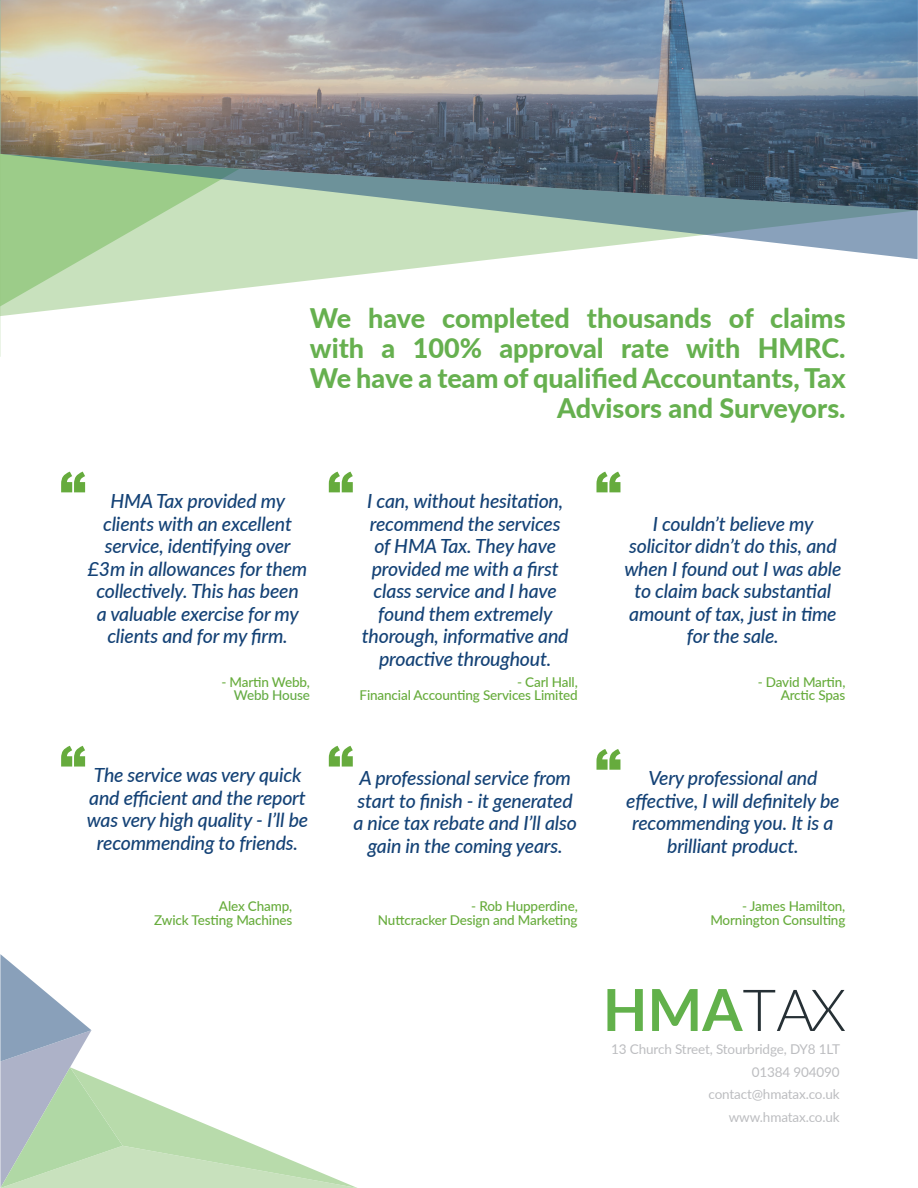
<style>
.page{position:relative;width:918px;height:1188px;background:#fff}
.page>*{position:absolute;margin:0;border:0;box-sizing:border-box;transform-origin:0 0}
.t1{font:700 58.05px "Lato";color:#62b14b}
.t2{font:800 27px/30px "Lato";color:#66b04f;text-align:right}
.Quote{font:italic 500 19.5px/22.5px "Lato";letter-spacing:-.01em;color:#144276;text-align:center}
.Quote_Author{font:500 13.5px/13.5px "Lato";letter-spacing:-.01em;color:#67ac3c;text-align:right}
.FINAL{font:13.5px "Lato";letter-spacing:-.01em;color:#bcbdc0}
.Quote_Author-2{font:500 13.5px "Lato";letter-spacing:-.01em;color:#64ab44}
.s1{font-weight:300;color:#263035}
</style>
<div class="page">
<svg style="left:61px;top:472px;width:24px;height:20px"></svg>
<svg style="left:61px;top:746px;width:24px;height:21px"></svg>
<svg style="left:329px;top:746px;width:24px;height:21px"></svg>
<svg style="left:597px;top:749px;width:23px;height:21px"></svg>
<svg style="left:329px;top:472px;width:24px;height:20px"></svg>
<svg style="left:597px;top:472px;width:23px;height:20px"></svg>
<svg style="left:0;top:954px;width:357px;height:234px"></svg>
<svg style="left:1px;top:259px;width:493px;height:57px"></svg>
<svg style="left:1px;top:259px;width:280px;height:47px;fill:#c8e1bd"></svg>
<svg style="left:1px;top:210px;width:917px;height:49px;background:#b6d0b9"></svg>
<img style="left:1px;top:0;width:917px;height:210px">
<svg style="left:0;top:0;width:1px;height:357px"></svg>
<p class="t2" style="left:310px;top:302px;width:537px">We have completed thousands of claims with a 100% approval rate with HMRC.<br>We have a team of qualified Accountants, Tax Advisors and Surveyors.</p>
<p class="Quote" style="left:88px;top:489px;width:221px">HMA Tax provided my clients with an excellent service, identifying over £3m in allowances for them collectively. This has been<br>a valuable exercise for my clients and for my firm.</p>
<p class="Quote_Author" style="left:221px;top:674px;width:90px">- Martin Webb,</p>
<p class="Quote_Author-2" style="left:234px;top:686px;width:78px">Webb House</p>
<p class="Quote" style="left:87px;top:763px;width:223px">The service was very quick and efficient and the report was very high quality - I’ll be recommending to friends.</p>
<p class="Quote_Author" style="left:219px;top:899px;width:75px">Alex Champ,</p>
<p class="Quote_Author" style="left:154px;top:912px;width:140px">Zwick Testing Machines</p>
<p class="Quote" style="left:362px;top:489px;width:208px">I can, without hesitation, recommend the services of HMA Tax. They have provided me with a first class service and I have found them extremely thorough, informative and proactive throughout.</p>
<p class="Quote_Author" style="left:517px;top:674px;width:62px">- Carl Hall,</p>
<p class="Quote_Author" style="left:360px;top:688px;width:220px">Financial Accounting Services Limited</p>
<p class="Quote" style="left:354px;top:766px;width:225px">A professional service from start to finish - it generated a nice tax rebate and I’ll also gain in the coming years.</p>
<p class="Quote_Author" style="left:471px;top:899px;width:108px">- Rob Hupperdine,</p>
<p class="Quote_Author" style="left:378px;top:912px;width:201px">Nuttcracker Design and Marketing</p>
<p class="Quote" style="left:624px;top:511px;width:219px">I couldn’t believe my solicitor didn’t do this, and when I found out I was able to claim back substantial amount of tax, just in time for the sale.</p>
<p class="Quote_Author" style="left:758px;top:674px;width:89px">- David Martin,<br>Arctic Spas</p>
<p class="Quote" style="left:626px;top:766px;width:215px">Very professional and effective, I will definitely be recommending you. It is a brilliant product.</p>
<p class="Quote_Author" style="left:742px;top:899px;width:105px">- James Hamilton,</p>
<p class="Quote_Author" style="left:710px;top:912px;width:137px">Mornington Consulting</p>
<h1 class="t1" style="left:603px;top:967px;width:245px">HMA<span class="s1">TAX</span></h1>
<p class="FINAL" style="left:611px;top:1040px;width:230px">13 Church Street, Stourbridge, DY8 1LT</p>
<p class="FINAL" style="left:752px;top:1062px;width:90px">01384 904090</p>
<p class="FINAL" style="left:709px;top:1085px;width:133px">contact@hmatax.co.uk</p>
<p class="FINAL" style="left:729px;top:1107px;width:112px">www.hmatax.co.uk</p>
</div>
